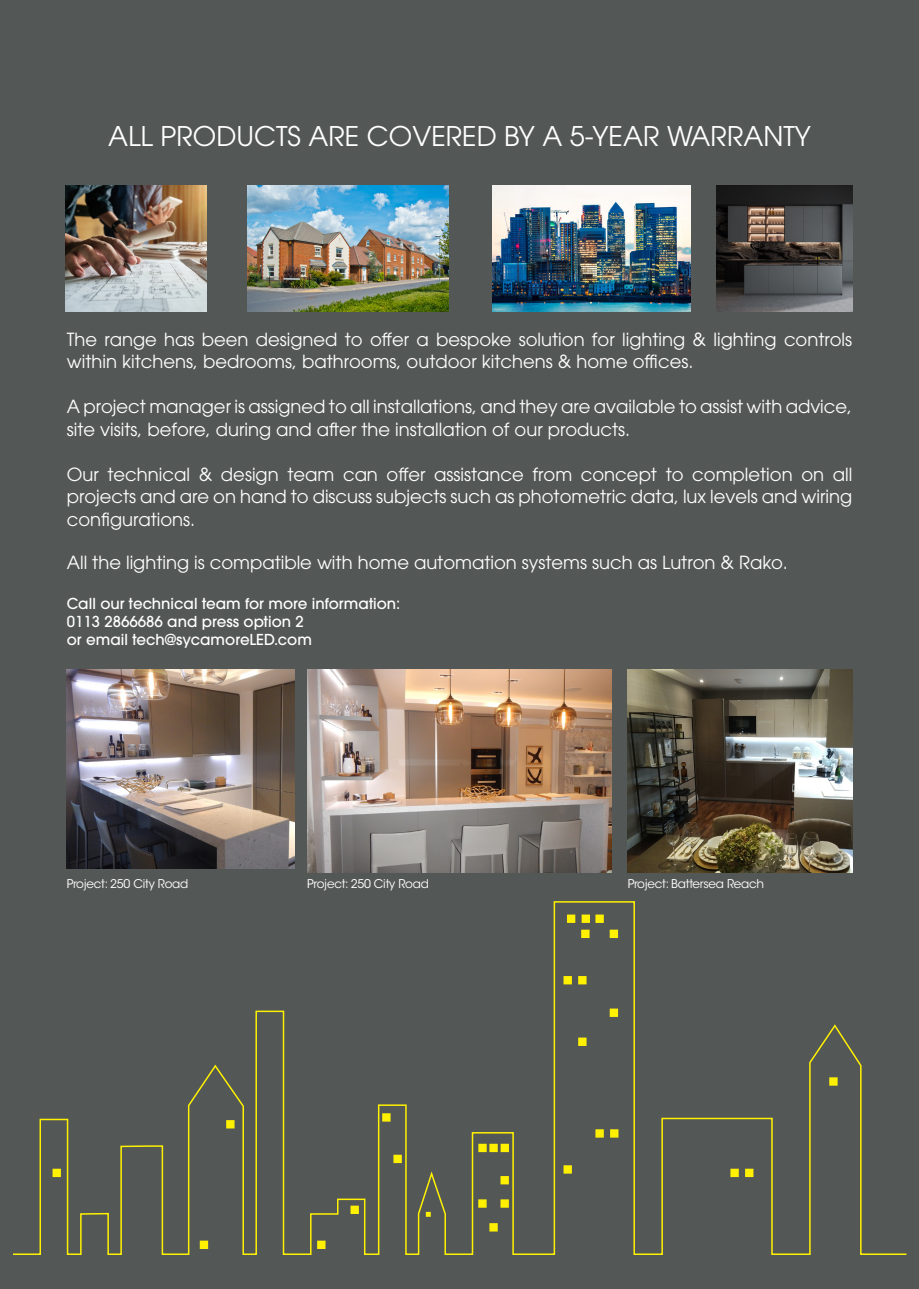
<style>
.page{position:relative;width:919px;height:1289px;background:#fff}
.page>*{position:absolute;margin:0;border:0;box-sizing:border-box;transform-origin:0 0}
.t1{font:27px "ITC Avant Garde Pro";color:#fff}
.t2{font:18px/22.5px "ITC Avant Garde Pro";color:#fff}
.t3{font:500 15px/18px "ITC Avant Garde Pro";color:#fff}
.t4{font:12px "ITC Avant Garde Std";letter-spacing:-.02em;color:#fff}
</style>
<div class="page">
<div style="left:0;top:0;width:918px;height:1288px;background:#535756"></div>
<img style="left:65px;top:185px;width:142px;height:126px">
<img style="left:247px;top:185px;width:202px;height:126px">
<img style="left:716px;top:185px;width:136px;height:126px">
<img style="left:492px;top:185px;width:198px;height:126px">
<svg style="left:13px;top:901px;width:894px;height:354px"></svg>
<svg style="left:489px;top:1223px;width:8px;height:8px"></svg>
<svg style="left:478px;top:1143px;width:8px;height:9px"></svg>
<svg style="left:489px;top:1143px;width:8px;height:9px"></svg>
<div style="left:500px;top:1143px;width:9px;height:9px;background:#fff101;border:2px solid #fff101"></div>
<svg style="left:426px;top:1211px;width:5px;height:5px"></svg>
<svg style="left:478px;top:1199px;width:8px;height:8px"></svg>
<div style="left:500px;top:1175px;width:9px;height:9px;background:#fff101;border:2px solid #fff101"></div>
<svg style="left:500px;top:1199px;width:9px;height:8px"></svg>
<svg style="left:350px;top:1205px;width:9px;height:8px"></svg>
<svg style="left:226px;top:1120px;width:8px;height:8px"></svg>
<div style="left:200px;top:1240px;width:8px;height:8px;background:#fff101;border:2px solid #fff101"></div>
<div style="left:567px;top:914px;width:8px;height:8px;background:#fff101;border:2px solid #fff101"></div>
<svg style="left:581px;top:914px;width:9px;height:8px"></svg>
<svg style="left:595px;top:914px;width:8px;height:8px"></svg>
<svg style="left:581px;top:929px;width:8px;height:9px"></svg>
<svg style="left:578px;top:1037px;width:8px;height:8px"></svg>
<div style="left:609px;top:929px;width:9px;height:9px;background:#fff101;border:2px solid #fff101"></div>
<svg style="left:563px;top:976px;width:9px;height:8px"></svg>
<div style="left:578px;top:976px;width:8px;height:8px;background:#fff101;border:2px solid #fff101"></div>
<svg style="left:609px;top:1008px;width:9px;height:8px"></svg>
<svg style="left:595px;top:1129px;width:8px;height:8px"></svg>
<svg style="left:610px;top:1129px;width:8px;height:8px"></svg>
<svg style="left:563px;top:1165px;width:9px;height:8px"></svg>
<svg style="left:317px;top:1240px;width:8px;height:8px"></svg>
<svg style="left:829px;top:1077px;width:8px;height:8px"></svg>
<div style="left:53px;top:1168px;width:8px;height:8px;background:#fff101;border:2px solid #fff101"></div>
<svg style="left:382px;top:1113px;width:8px;height:8px"></svg>
<div style="left:393px;top:1154px;width:9px;height:9px;background:#fff101;border:2px solid #fff101"></div>
<svg style="left:730px;top:1168px;width:8px;height:8px"></svg>
<svg style="left:745px;top:1168px;width:8px;height:8px"></svg>
<img style="left:307px;top:669px;width:304px;height:203px">
<img style="left:67px;top:669px;width:227px;height:199px">
<img style="left:627px;top:669px;width:225px;height:203px">
<h1 class="t1" style="left:108px;top:119px;width:704px">ALL PRODUCTS ARE COVERED BY A 5-YEAR WARRANTY</h1>
<p class="t2" style="left:67px;top:328px;width:786px">The range has been designed to offer a bespoke solution for lighting &amp; lighting controls within kitchens, bedrooms, bathrooms, outdoor kitchens &amp; home offices.</p>
<p class="t2" style="left:67px;top:395px;width:786px">A project manager is assigned to all installations, and they are available to assist with advice, site visits, before, during and after the installation of our products.</p>
<p class="t2" style="left:67px;top:463px;width:786px;text-align:justify">Our technical &amp; design team can offer assistance from concept to completion on all projects and are on hand to discuss subjects such as photometric data, lux levels and wiring configurations.</p>
<p class="t2" style="left:67px;top:551px;width:722px">All the lighting is compatible with home automation systems such as Lutron &amp; Rako.</p>
<p class="t3" style="left:67px;top:595px;width:335px">Call our technical team for more information:<br>0113 2866686 and press option 2<br>or email tech@sycamoreLED.com</p>
<p class="t4" style="left:67px;top:876px;width:123px">Project: 250 City Road</p>
<p class="t4" style="left:307px;top:876px;width:123px">Project: 250 City Road</p>
<p class="t4" style="left:627px;top:876px;width:138px">Project: Battersea Reach</p>
</div>
